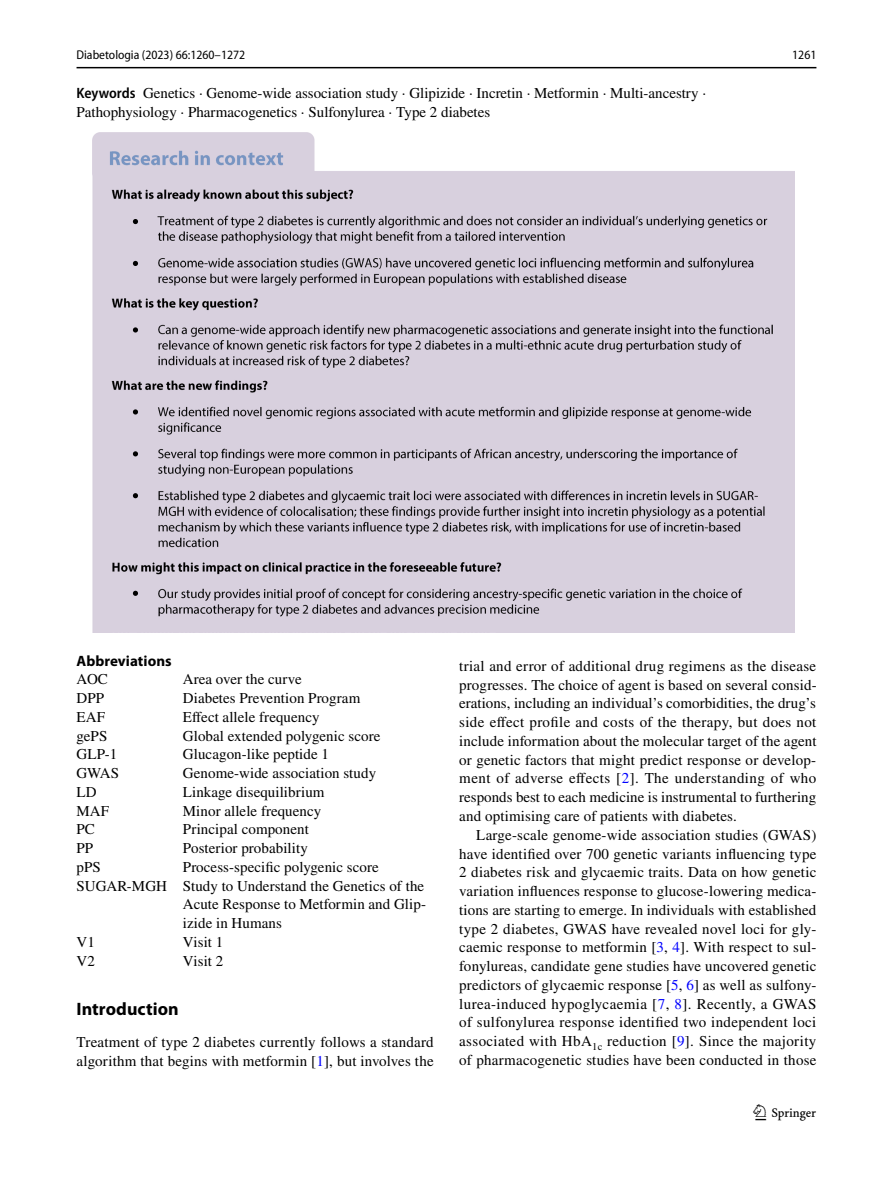
<style>
.page{position:relative;width:893px;height:1187px;background:#fff}
.page>*{position:absolute;margin:0;border:0;box-sizing:border-box;transform-origin:0 0}
.t1{font:22.5px "Springnew Regular 2";color:#000}
.t2{font:700 18px "Myriad Pro";letter-spacing:.005em;color:#000}
.t3{font:15px/18.8px "STIX";letter-spacing:.005em;color:#000}
.t4{font:700 15px "Myriad Pro";letter-spacing:.005em;color:#000}
.t5{font:semi-condensed 12.75px "Myriad Pro";color:#000}
.s1{font-family:"Myriad Pro";font-weight:600;font-stretch:semi-condensed}
.s2{color:#00f}
</style>
<div class="page">
<hr style="left:77px;top:67px;width:739px;height:1px;background:#000">
<img style="left:92px;top:133px;width:702px;height:499px">
<svg style="left:133px;top:219px;width:5px;height:5px"></svg>
<svg style="left:133px;top:261px;width:5px;height:5px"></svg>
<svg style="left:133px;top:327px;width:5px;height:5px"></svg>
<svg style="left:133px;top:409px;width:5px;height:5px"></svg>
<svg style="left:133px;top:451px;width:5px;height:5px"></svg>
<svg style="left:133px;top:493px;width:5px;height:5px"></svg>
<svg style="left:133px;top:590px;width:5px;height:6px"></svg>
<p class="t5" style="left:77px;top:48px;width:170px">Diabetologia (2023) 66:1260–1272</p>
<p class="t5" style="left:792px;top:48px;width:26px">1261</p>
<p class="t3" style="left:77px;top:84px;width:631px"><span class="s1">Keywords</span> Genetics · Genome-wide association study · Glipizide · Incretin · Metformin · Multi-ancestry ·<br>Pathophysiology · Pharmacogenetics · Sulfonylurea · Type 2 diabetes</p>
<p class="t4" style="left:77px;top:650px;width:97px">Abbreviations</p>
<p class="t3" style="left:77px;top:671px;width:33px">AOC</p>
<p class="t3" style="left:183px;top:671px;width:120px">Area over the curve</p>
<p class="t3" style="left:77px;top:689px;width:29px">DPP</p>
<p class="t3" style="left:183px;top:689px;width:179px">Diabetes Prevention Program</p>
<p class="t3" style="left:77px;top:708px;width:30px">EAF</p>
<p class="t3" style="left:183px;top:708px;width:138px">Effect allele frequency</p>
<p class="t3" style="left:77px;top:727px;width:32px">gePS</p>
<p class="t3" style="left:183px;top:727px;width:199px">Global extended polygenic score</p>
<p class="t3" style="left:77px;top:746px;width:42px">GLP-1</p>
<p class="t3" style="left:183px;top:746px;width:148px">Glucagon-like peptide 1</p>
<p class="t3" style="left:77px;top:764px;width:44px">GWAS</p>
<p class="t3" style="left:183px;top:764px;width:195px">Genome-wide association study</p>
<p class="t3" style="left:77px;top:783px;width:22px">LD</p>
<p class="t3" style="left:183px;top:783px;width:143px">Linkage disequilibrium</p>
<p class="t3" style="left:77px;top:802px;width:34px">MAF</p>
<p class="t3" style="left:183px;top:802px;width:140px">Minor allele frequency</p>
<p class="t3" style="left:77px;top:821px;width:20px">PC</p>
<p class="t3" style="left:183px;top:821px;width:127px">Principal component</p>
<p class="t3" style="left:77px;top:839px;width:18px">PP</p>
<p class="t3" style="left:183px;top:839px;width:126px">Posterior probability</p>
<p class="t3" style="left:77px;top:858px;width:26px">pPS</p>
<p class="t3" style="left:183px;top:858px;width:197px">Process-specific polygenic score</p>
<p class="t3" style="left:77px;top:877px;width:349px">SUGAR-MGH Study to Understand the Genetics of the</p>
<p class="t3" style="left:183px;top:896px;width:245px">Acute Response to Metformin and Glip-</p>
<p class="t3" style="left:183px;top:914px;width:100px">izide in Humans</p>
<p class="t3" style="left:77px;top:933px;width:20px">V1</p>
<p class="t3" style="left:183px;top:933px;width:42px">Visit 1</p>
<p class="t3" style="left:77px;top:952px;width:20px">V2</p>
<p class="t3" style="left:183px;top:952px;width:42px">Visit 2</p>
<p class="t2" style="left:77px;top:996px;width:104px">Introduction</p>
<p class="t3" style="left:77px;top:1033px;width:359px">Treatment of type 2 diabetes currently follows a standard algorithm that begins with metformin [<span class="s2">1</span>], but involves the</p>
<p class="t3" style="left:459px;top:657px;width:359px;text-align:justify">trial and error of additional drug regimens as the disease progresses. The choice of agent is based on several consid&shy;erations, including an individual’s comorbidities, the drug’s side effect profile and costs of the therapy, but does not include information about the molecular target of the agent or genetic factors that might predict response or develop&shy;ment of adverse effects [<span class="s2">2</span>]. The understanding of who responds best to each medicine is instrumental to furthering and optimising care of patients with diabetes.</p>
<p class="t3" style="left:459px;top:826px;width:359px;text-align:justify;text-indent:17px">Large-scale genome-wide association studies (GWAS) have identified over 700 genetic variants influencing type 2 diabetes risk and glycaemic traits. Data on how genetic variation influences response to glucose-lowering medica&shy;tions are starting to emerge. In individuals with established type 2 diabetes, GWAS have revealed novel loci for gly&shy;caemic response to metformin [<span class="s2">3</span>, <span class="s2">4</span>]. With respect to sul&shy;fonylureas, candidate gene studies have uncovered genetic predictors of glycaemic response [<span class="s2">5</span>, <span class="s2">6</span>] as well as sulfony&shy;lurea-induced hypoglycaemia [<span class="s2">7</span>, <span class="s2">8</span>]. Recently, a GWAS of sulfonylurea response identified two independent loci associated with HbA<sub>1c</sub> reduction [<span class="s2">9</span>]. Since the majority of pharmacogenetic studies have been conducted in those</p>
<h1 class="t1" style="left:755px;top:1104px;width:62px">1 3</h1>
</div>
